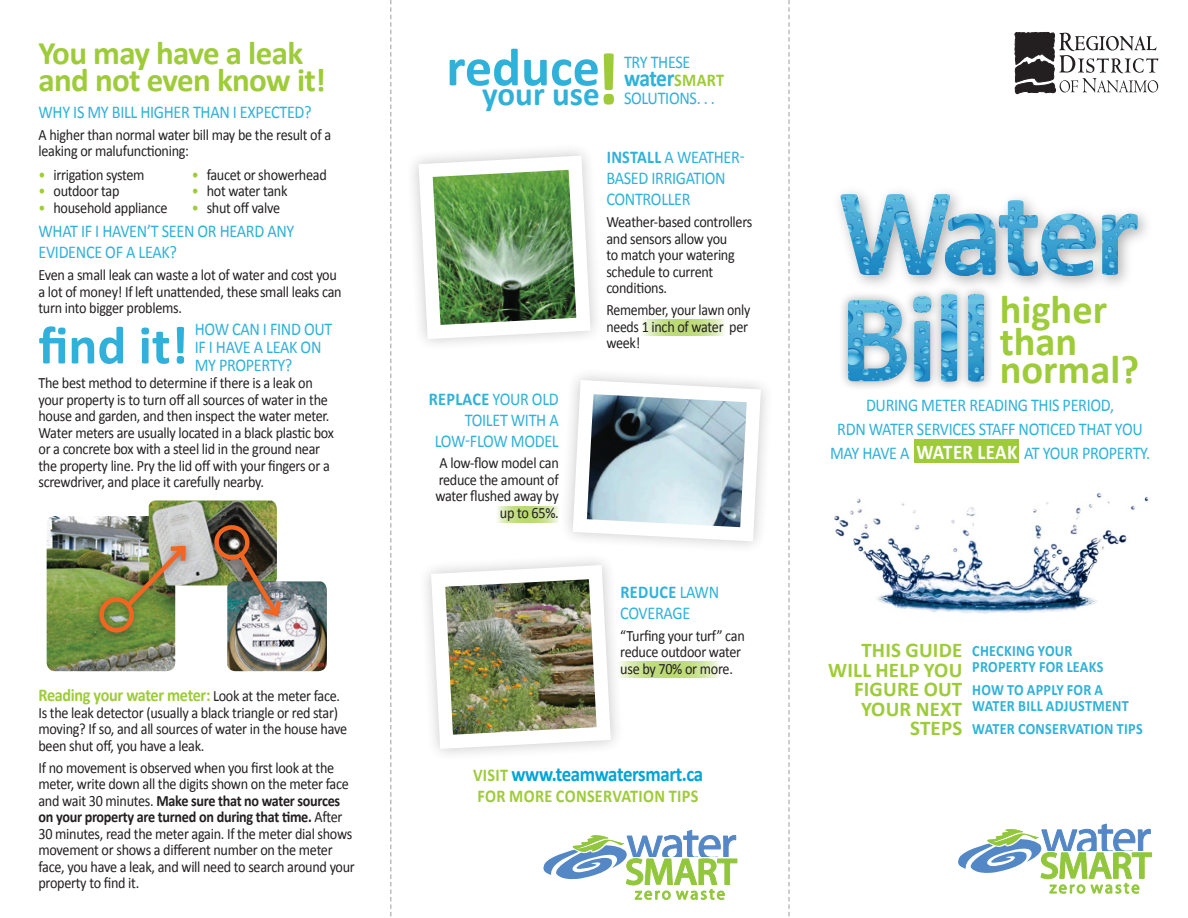
<style>
.page{position:relative;width:1188px;height:918px;background:#fff}
.page>*{position:absolute;margin:0;border:0;box-sizing:border-box;transform-origin:0 0}
.t1{font:700 75px "Calibri";color:#9ecb3a}
.t2{font:700 54px "Calibri";color:#2fb1da}
.t3{font:700 40.5px/32.4px "Calibri";color:#9ecb3a}
.t4{font:700 33px/27px "Calibri";letter-spacing:-.02em;color:#9ecb3a}
.t5{font:700 33px "Calibri";color:#2fb1da}
.t6{font:700 24px "Calibri";letter-spacing:-.03em;color:#2fb1da;scale:.9 1}
.t7{font:700 21px/19.5px "Calibri";letter-spacing:.01em;color:#9ecb3a;text-align:right}
.t8{font:700 21px "Calibri";letter-spacing:-.02em;color:#00a3d8;scale:.9 1}
.t9{font:18px/21px "Calibri";letter-spacing:-.02em;color:#2fb1da;scale:.9 1}
.t10{font:700 18px "Calibri";letter-spacing:-.02em;color:#9ecb3a;scale:.9 1}
.t11{font:700 18px "Calibri";letter-spacing:.02em;color:#9ecb3a;scale:.9 1}
.t12{font:15.75px/16.5px "Calibri";letter-spacing:-.02em;color:#231f20;scale:.9 1}
.t13{font:700 15.75px/15.8px "Calibri";letter-spacing:.02em;color:#2fb1da;scale:.9 1}
.t14{font:15.75px/16.5px "Calibri";letter-spacing:-.02em;color:#231f20;scale:.88 1}
.s1{color:#9ecb3a}
.s2{font-weight:400;font-size:15.75px;color:#231f20}
.s3{font-weight:700}
.s4{font-size:18px;color:#9ecb3a}
.s5{font-weight:700;font-size:21px;color:#fff}
</style>
<div class="page">
<svg style="left:642px;top:320px;width:83px;height:16px"></svg>
<svg style="left:497px;top:506px;width:62px;height:16px"></svg>
<svg style="left:624px;top:661px;width:96px;height:16px;background:#cbe296"></svg>
<img style="left:834px;top:439px;width:315px;height:175px">
<div style="left:915px;top:440px;width:104px;height:24px;background:#9ecb3a"></div>
<svg style="left:958px;top:823px;width:194px;height:71px"></svg>
<svg style="left:543px;top:829px;width:195px;height:71px"></svg>
<svg style="left:1015px;top:32px;width:143px;height:62px"></svg>
<img style="left:47px;top:516px;width:128px;height:155px">
<img style="left:149px;top:501px;width:128px;height:84px">
<img style="left:227px;top:581px;width:100px;height:90px">
<div style="left:92px;top:540px;width:102px;height:103px;background:#231f20;opacity:.5"></div>
<div style="left:99px;top:597px;width:35px;height:36px;border:4px solid #f36621;border-radius:50%"></div>
<img style="left:122px;top:542px;width:68px;height:70px">
<img style="left:426px;top:560px;width:191px;height:194px">
<img style="left:842px;top:299px;width:148px;height:89px">
<svg style="left:848px;top:299px;width:136px;height:83px;background:#80bcd8"></svg>
<img style="left:839px;top:192px;width:223px;height:107px">
<svg style="left:841px;top:194px;width:297px;height:82px"></svg>
<svg style="left:413px;top:150px;width:183px;height:194px"></svg>
<svg style="left:567px;top:375px;width:199px;height:172px"></svg>
<div style="left:206px;top:519px;width:83px;height:107px;background:#231f20;opacity:.5"></div>
<img style="left:212px;top:520px;width:72px;height:100px">
<svg style="left:390px;top:0;width:2px;height:917px"></svg>
<svg style="left:788px;top:0;width:2px;height:917px"></svg>
<h3 class="t4" style="left:38px;top:38px;width:289px">You may have a leak and not even know it!</h3>
<p class="t9" style="left:38px;top:101px;width:305px">WHY IS MY BILL HIGHER THAN I EXPECTED?</p>
<p class="t12" style="left:38px;top:126px;width:327px">A higher than normal water bill may be the result of a leaking or malufunctioning:</p>
<p class="t12" style="left:38px;top:166px;width:119px"><span class="s1">•</span> irrigation system</p>
<p class="t12" style="left:38px;top:182px;width:92px"><span class="s1">•</span> outdoor tap</p>
<p class="t12" style="left:38px;top:199px;width:145px"><span class="s1">•</span> household appliance</p>
<p class="t12" style="left:192px;top:166px;width:152px"><span class="s1">•</span> faucet or showerhead</p>
<p class="t12" style="left:192px;top:182px;width:108px"><span class="s1">•</span> hot water tank</p>
<p class="t12" style="left:192px;top:199px;width:100px"><span class="s1">•</span> shut off valve</p>
<p class="t9" style="left:38px;top:220px;width:286px">WHAT IF I HAVEN’T SEEN OR HEARD ANY<br>EVIDENCE OF A LEAK?</p>
<p class="t12" style="left:38px;top:266px;width:338px">Even a small leak can waste a lot of water and cost you a lot of money! If left unattended, these small leaks can turn into bigger problems.</p>
<h2 class="t2" style="left:38px;top:312px;width:151px">find it!</h2>
<p class="t9" style="left:195px;top:319px;width:155px;line-height:18px">HOW CAN I FIND OUT<br>IF I HAVE A LEAK ON<br>MY PROPERTY?</p>
<p class="t12" style="left:38px;top:374px;width:330px">The best method to determine if there is a leak on your property is to turn off all sources of water in the house and garden, and then inspect the water meter.<br>Water meters are usually located in a black plastic box or a concrete box with a steel lid in the ground near the property line. Pry the lid off with your fingers or a screwdriver, and place it carefully nearby.</p>
<p class="t10" style="left:38px;top:684px;width:337px">Reading your water meter: <span class="s2">Look at the meter face.</span></p>
<p class="t12" style="left:38px;top:704px;width:344px">Is the leak detector (usually a black triangle or red star) moving? If so, and all sources of water in the house have been shut off, you have a leak.</p>
<p class="t12" style="left:38px;top:758px;width:353px">If no movement is observed when you first look at the meter, write down all the digits shown on the meter face and wait 30 minutes. <span class="s3">Make sure that no water sources on your property are turned on during that time.</span> After 30 minutes, read the meter again. If the meter dial shows movement or shows a different number on the meter face, you have a leak, and will need to search around your property to find it.</p>
<h2 class="t2" style="left:446px;top:34px;width:155px">reduce</h2>
<h3 class="t5" style="left:482px;top:74px;width:119px">your use</h3>
<h1 class="t1" style="left:595px;top:33px;width:26px">!</h1>
<p class="t9" style="left:624px;top:51px;width:75px">TRY THESE</p>
<h3 class="t6" style="left:624px;top:63px;width:113px">water<span class="s4">SMART</span></h3>
<p class="t9" style="left:624px;top:87px;width:103px">SOLUTIONS. . .</p>
<p class="t9" style="left:429px;top:387px;width:146px;text-align:right"><span class="s3">REPLACE</span> YOUR OLD<br>TOILET WITH A<br>LOW-FLOW MODEL</p>
<p class="t12" style="left:436px;top:454px;width:138px;text-align:right">A low-flow model can reduce the amount of water flushed away by up to 65%.</p>
<p class="t9" style="left:606px;top:146px;width:155px"><span class="s3">INSTALL</span> A WEATHER-<br>BASED IRRIGATION<br>CONTROLLER</p>
<p class="t12" style="left:606px;top:213px;width:164px">Weather-based controllers and sensors allow you<br>to match your watering schedule to current conditions.</p>
<p class="t14" style="left:606px;top:301px;width:165px">Remember, your lawn only needs 1 inch of water per week!</p>
<p class="t9" style="left:620px;top:581px;width:111px"><span class="s3">REDUCE</span> LAWN<br>COVERAGE</p>
<p class="t12" style="left:620px;top:627px;width:140px">“Turfing your turf” can reduce outdoor water use by 70% or more.</p>
<h3 class="t8" style="left:473px;top:761px;width:257px"><span class="s4">VISIT</span> www.teamwatersmart.ca</h3>
<p class="t11" style="left:478px;top:785px;width:247px">FOR MORE CONSERVATION TIPS</p>
<h3 class="t3" style="left:1000px;top:291px;width:109px">higher than</h3>
<h3 class="t3" style="left:1000px;top:352px;width:141px">normal?</h3>
<p class="t9" style="left:830px;top:392px;width:357px;line-height:24px;text-align:center">DURING METER READING THIS PERIOD,<br>RDN WATER SERVICES STAFF NOTICED THAT YOU<br>MAY HAVE A <span class="s5">WATER LEAK</span> AT YOUR PROPERTY.</p>
<h3 class="t7" style="left:828px;top:640px;width:136px">THIS GUIDE<br>WILL HELP YOU<br>FIGURE OUT<br>YOUR NEXT<br>STEPS</h3>
<p class="t13" style="left:972px;top:642px;width:147px">CHECKING YOUR<br>PROPERTY FOR LEAKS</p>
<p class="t13" style="left:972px;top:682px;width:175px">HOW TO APPLY FOR A<br>WATER BILL ADJUSTMENT</p>
<p class="t13" style="left:972px;top:721px;width:191px">WATER CONSERVATION TIPS</p>
</div>
